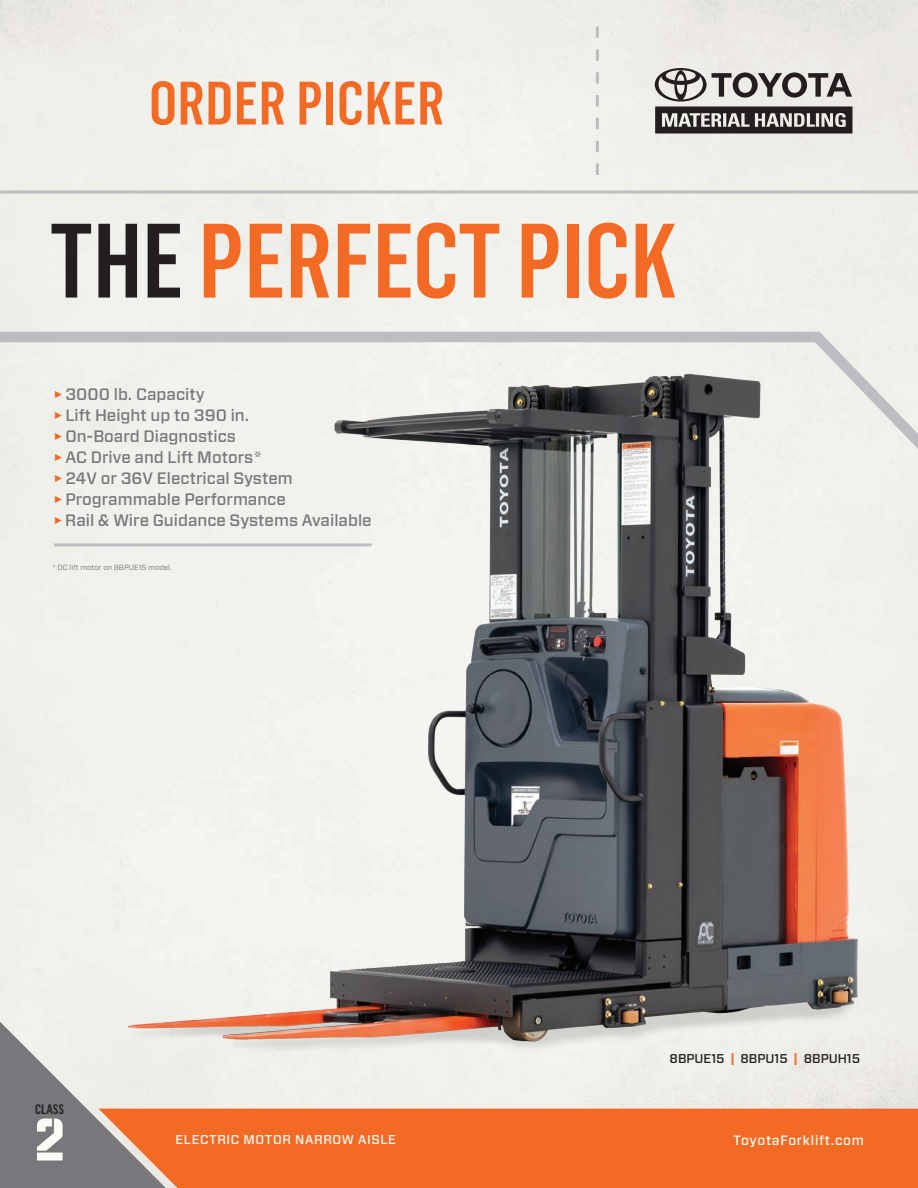
<style>
.page{position:relative;width:918px;height:1188px;background:#fff}
.page>*{position:absolute;margin:0;border:0;box-sizing:border-box;transform-origin:0 0}
.t1{font:500 103.5px "Flama Condensed";color:#f36a24}
.t2{font:500 60px "Flama Condensed";letter-spacing:.015em;color:#f36a24}
.t3{font:60px "Numbers Prospekt";color:#fbfaf5}
.t4{font:500 16.5px "Forza";color:#76787b}
.body_copy{font:500 13.5px "Forza";letter-spacing:.05em;color:#fbfaf5}
.t5{font:500 13.5px "Flama Condensed";color:#231f20}
.t6{font:500 12.75px "Forza";letter-spacing:.05em;color:#fbfaf5}
.t7{font:500 12.75px "Forza";color:#231f20}
.t8{font:7.5px "Forza";color:#76787b}
.s1{color:#231f20}
.s2{font-family:"Flama Condensed";font-size:21px;color:#f36a24}
.s3{font-weight:700;color:#f36a24}
</style>
<div class="page">
<div style="left:166px;top:1109px;width:752px;height:79px;background:#f36a24"></div>
<svg style="left:0;top:1022px;width:166px;height:166px;background:#9a9999"></svg>
<svg style="left:0;top:190px;width:918px;height:4px;background:#c8c9ca"></svg>
<svg style="left:0;top:326px;width:918px;height:157px;background:#e5e5e2"></svg>
<svg style="left:596px;top:27px;width:3px;height:148px"></svg>
<hr style="left:54px;top:543px;width:318px;height:3px;background:#bcbdc0">
<svg style="left:655px;top:68px;width:197px;height:65px;background:#8d8b89"></svg>
<img style="left:102px;top:338px;width:797px;height:817px">
<p class="t2" style="left:149px;top:65px;width:297px">ORDER PICKER</p>
<p class="t1" style="left:50px;top:196px;width:629px"><span class="s1">THE</span> PERFECT PICK</p>
<p class="t4" style="left:54px;top:383px;width:152px"><span class="s2">►</span> 3000 lb. Capacity</p>
<p class="t4" style="left:54px;top:404px;width:197px"><span class="s2">►</span> Lift Height up to 390 in.</p>
<p class="t4" style="left:54px;top:425px;width:183px"><span class="s2">►</span> On-Board Diagnostics</p>
<p class="t4" style="left:54px;top:446px;width:209px"><span class="s2">►</span> AC Drive and Lift Motors*</p>
<p class="t4" style="left:54px;top:467px;width:240px"><span class="s2">►</span> 24V or 36V Electrical System</p>
<p class="t4" style="left:54px;top:488px;width:233px"><span class="s2">►</span> Programmable Performance</p>
<p class="t4" style="left:54px;top:509px;width:319px"><span class="s2">►</span> Rail &amp; Wire Guidance Systems Available</p>
<p class="t8" style="left:52px;top:562px;width:121px">* DC lift motor on 8BPUE15 model.</p>
<p class="t5" style="left:35px;top:1101px;width:30px">CLASS</p>
<p class="t3" style="left:34px;top:1110px;width:33px">2</p>
<p class="t6" style="left:176px;top:1131px;width:222px">ELECTRIC MOTOR NARROW AISLE</p>
<p class="t7" style="left:670px;top:1050px;width:192px">8BPUE15 <span class="s3">|</span> 8BPU15 <span class="s3">|</span> 8BPUH15</p>
<p class="body_copy" style="left:733px;top:1131px;width:132px">ToyotaForklift.com</p>
</div>
